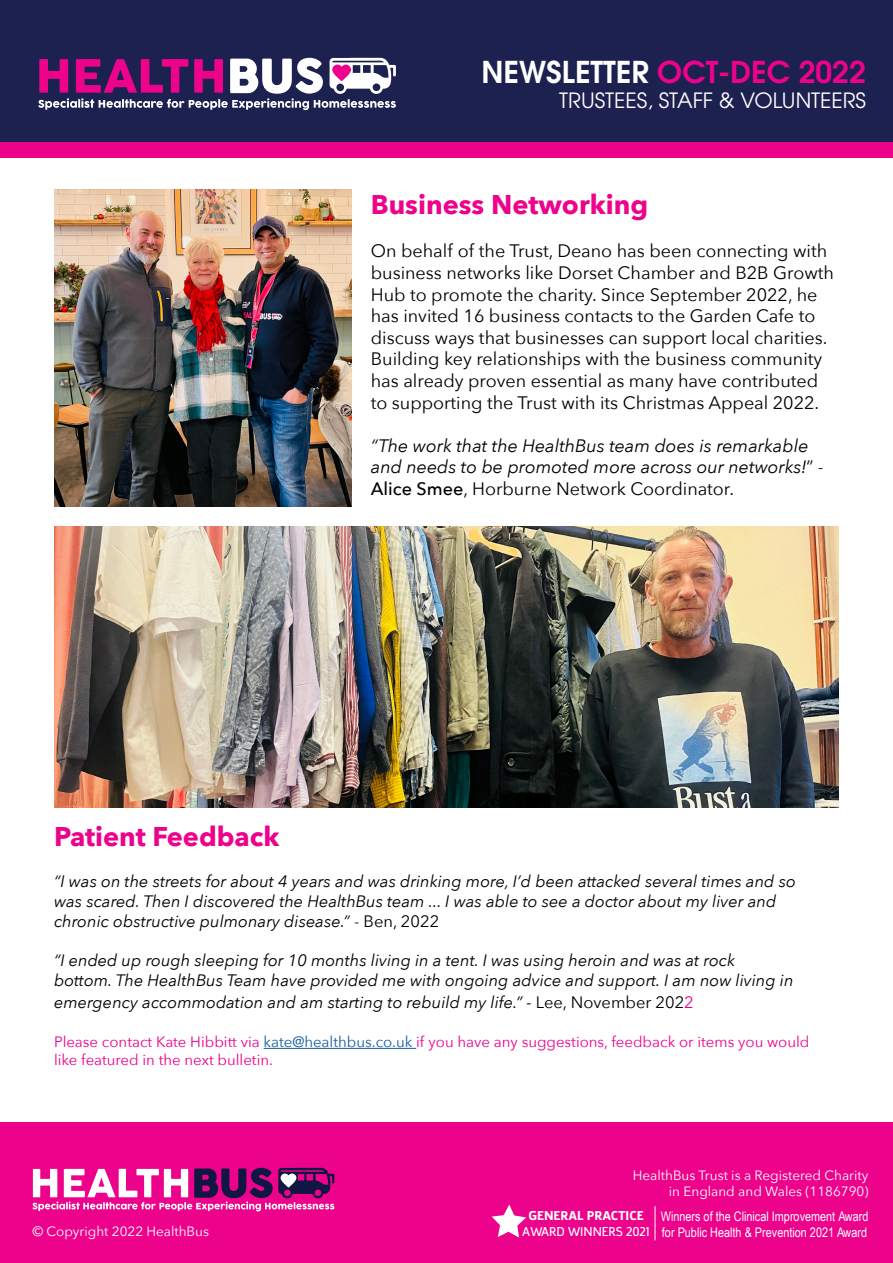
<style>
.page{position:relative;width:893px;height:1263px;background:#fff}
.page>*{position:absolute;margin:0;border:0;box-sizing:border-box;transform-origin:0 0}
.t1{font:700 30px "Te X Gyre Adventor";color:#ed028c}
.t2{font:700 27px "Avenir Next";color:#ed028c}
.t3{font:21px "Te X Gyre Adventor";color:#fff}
.t4{font:18px/21.6px "Avenir Next";color:#000}
.t5{font:italic 18px/21.6px "Avenir Next";color:#000}
.t6{font:italic 16.5px/19.8px "Avenir Next";color:#000}
.t7{font:15px/18px "Avenir Next";color:#ed028c}
.t8{font:13.5px "Avenir Next";color:#fff}
.t9{font:13.2px "Arial Narrow";color:#fff}
.t10{font:13.2px "Argumentum";color:#fff}
.t11{font:700 13.2px "Argumentum";color:#fff}
.s1{color:#fff}
.s2{font-style:normal}
.s3{font-weight:500;font-style:normal}
.s4{font-style:normal;color:#ed028c}
.s5{color:#175d9e}
</style>
<div class="page">
<div style="left:0;top:1123px;width:893px;height:140px;background:#ed028c"></div>
<svg style="left:32px;top:1168px;width:302px;height:43px"></svg>
<hr style="left:655px;top:1206px;width:1px;height:34px;background:#fff">
<svg style="left:492px;top:1204px;width:34px;height:33px"></svg>
<img style="left:54px;top:189px;width:297px;height:317px">
<img style="left:54px;top:527px;width:785px;height:280px">
<hr style="left:264px;top:1048px;width:152px;height:1px;background:#175d9e">
<div style="left:0;top:0;width:893px;height:151px;background:#1d214f"></div>
<svg style="left:38px;top:58px;width:358px;height:52px"></svg>
<div style="left:0;top:142px;width:893px;height:16px;background:#ed028c"></div>
<p class="t1" style="left:481px;top:46px;width:386px"><span class="s1">NEWSLETTER</span> OCT-DEC 2022</p>
<p class="t3" style="left:559px;top:84px;width:308px">TRUSTEES, STAFF &amp; VOLUNTEERS</p>
<p class="t2" style="left:371px;top:181px;width:279px">Business Networking</p>
<p class="t4" style="left:371px;top:239px;width:465px">On behalf of the Trust, Deano has been connecting with business networks like Dorset Chamber and B2B Growth Hub to promote the charity. Since September 2022, he has invited 16 business contacts to the Garden Cafe to discuss ways that businesses can support local charities.<br>Building key relationships with the business community has already proven essential as many have contributed to supporting the Trust with its Christmas Appeal 2022.</p>
<p class="t5" style="left:371px;top:434px;width:454px">“The work that the HealthBus team does is remarkable and needs to be promoted more across our networks!<span class="s2">” -<br></span><span class="s3">Alice Smee</span><span class="s2">, Horburne Network Coordinator.</span></p>
<p class="t2" style="left:54px;top:813px;width:227px">Patient Feedback</p>
<p class="t6" style="left:54px;top:871px;width:743px">“I was on the streets for about 4 years and was drinking more, I’d been attacked several times and so was scared. Then I discovered the HealthBus team ... I was able to see a doctor about my liver and chronic obstructive pulmonary disease.” <span class="s2">- Ben, 2022</span></p>
<p class="t6" style="left:54px;top:950px;width:741px">“I ended up rough sleeping for 10 months living in a tent. I was using heroin and was at rock bottom. The HealthBus Team have provided me with ongoing advice and support. I am now living in</p>
<p class="t6" style="left:54px;top:991px;width:641px">emergency accommodation and am starting to rebuild my life.” - <span class="s2">Lee, November 202</span><span class="s4">2</span></p>
<p class="t7" style="left:54px;top:1032px;width:757px">Please contact Kate Hibbitt via <span class="s5">kate@healthbus.co.uk</span> if you have any suggestions, feedback or items you would like featured in the next bulletin.</p>
<p class="t8" style="left:633px;top:1164px;width:237px">HealthBus Trust is a Registered Charity</p>
<p class="t8" style="left:669px;top:1180px;width:201px">in England and Wales (1186790)</p>
<p class="t11" style="left:528px;top:1207px;width:117px">GENERAL PRACTICE</p>
<p class="t10" style="left:522px;top:1223px;width:129px">AWARD WINNERS 2021</p>
<p class="t9" style="left:661px;top:1206px;width:209px">Winners of the Clinical Improvement Award</p>
<p class="t8" style="left:32px;top:1220px;width:178px">© Copyright 2022 HealthBus</p>
<p class="t9" style="left:662px;top:1222px;width:207px">for Public Health &amp; Prevention 2021 Award</p>
</div>
